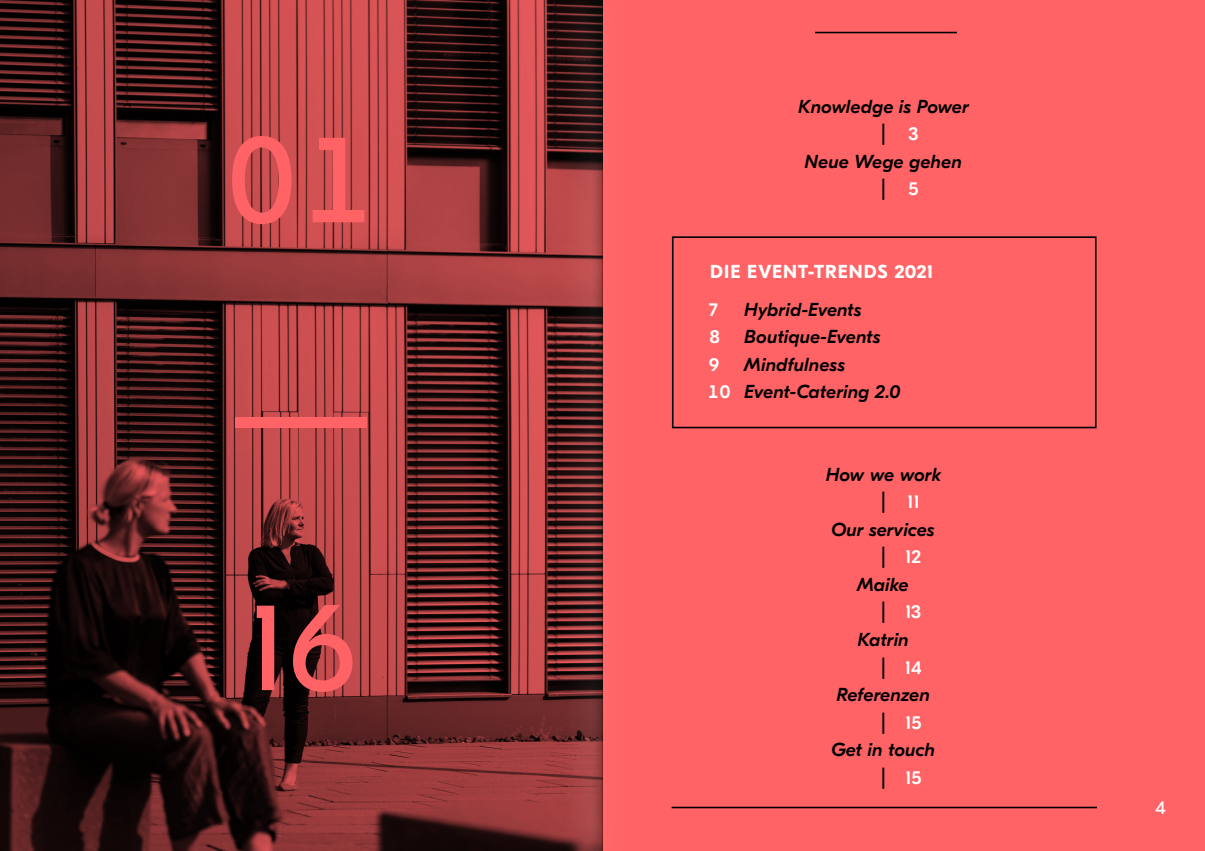
<style>
.page{position:relative;width:1205px;height:851px;background:#fff}
.page>*{position:absolute;margin:0;border:0;box-sizing:border-box;transform-origin:0 0}
.t1{font:125px/233.8px "GT Eesti Pro Display";color:#ff6365;text-align:justify}
.t2{font:500 22.5px "GT Eesti Pro Display";color:#000;scale:.83 1}
.t3{font:italic 500 18.75px/27.5px "GT Eesti Pro Display";letter-spacing:.01em;color:#000}
.t4{font:500 18.75px "GT Eesti Pro Display";color:#fff}
.t5{font:700 18.75px "GT Eesti Pro Display";letter-spacing:.06em;color:#fff}
.t6{font:18.75px "GT Eesti Pro Text";color:#fff}
.s1{font-size:18.75px;color:#fff}
.s2{font-style:normal;color:#fff}
.s3{font-size:22.5px;color:#000}
</style>
<div class="page">
<svg style="left:0;top:0;width:555px;height:850px;background:#682828"></svg>
<div style="left:602px;top:0;width:603px;height:850px;background:#ff6365"></div>
<div style="left:672px;top:236px;width:424px;height:192px;border:2px solid #000"></div>
<hr style="left:671px;top:806px;width:426px;height:2px;background:#000">
<div style="left:555px;top:0;width:80px;height:850px;background:#fff;opacity:.5"></div>
<svg style="left:588px;top:0;width:14px;height:850px;background:#672e2f"></svg>
<h1 class="t1" style="left:226px;top:66px;width:151px">01 — 16</h1>
<p class="t3" style="left:798px;top:93px;width:172px">Knowledge is Power</p>
<p class="t2" style="left:880px;top:120px;width:47px">| <span class="s1">3</span></p>
<p class="t3" style="left:804px;top:148px;width:159px">Neue Wege gehen</p>
<p class="t2" style="left:880px;top:175px;width:47px">| <span class="s1">5</span></p>
<p class="t5" style="left:710px;top:261px;width:225px">DIE EVENT-TRENDS 2021</p>
<p class="t4" style="left:708px;top:299px;width:13px">7</p>
<p class="t3" style="left:744px;top:296px;width:119px">Hybrid-Events</p>
<p class="t4" style="left:709px;top:327px;width:13px">8</p>
<p class="t3" style="left:744px;top:324px;width:137px">Boutique-Events</p>
<p class="t4" style="left:708px;top:354px;width:13px">9</p>
<p class="t3" style="left:708px;top:351px;width:194px;text-indent:36px">Mindfulness<br><span class="s2">10</span> Event-Catering 2.0</p>
<p class="t3" style="left:826px;top:461px;width:117px">How we work</p>
<p class="t4" style="left:880px;top:492px;width:41px"><span class="s3">|</span> 11</p>
<p class="t3" style="left:831px;top:516px;width:105px">Our services</p>
<p class="t4" style="left:880px;top:547px;width:42px"><span class="s3">|</span> 12</p>
<p class="t3" style="left:857px;top:571px;width:53px">Maike</p>
<p class="t4" style="left:880px;top:602px;width:42px"><span class="s3">|</span> 13</p>
<p class="t3" style="left:857px;top:626px;width:52px">Katrin</p>
<p class="t4" style="left:880px;top:657px;width:43px"><span class="s3">|</span> 14</p>
<p class="t3" style="left:836px;top:681px;width:95px">Referenzen</p>
<p class="t4" style="left:880px;top:712px;width:42px"><span class="s3">|</span> 15</p>
<p class="t3" style="left:831px;top:736px;width:105px">Get in touch</p>
<p class="t4" style="left:880px;top:767px;width:42px"><span class="s3">|</span> 15</p>
<p class="t6" style="left:1155px;top:797px;width:13px">4</p>
</div>
